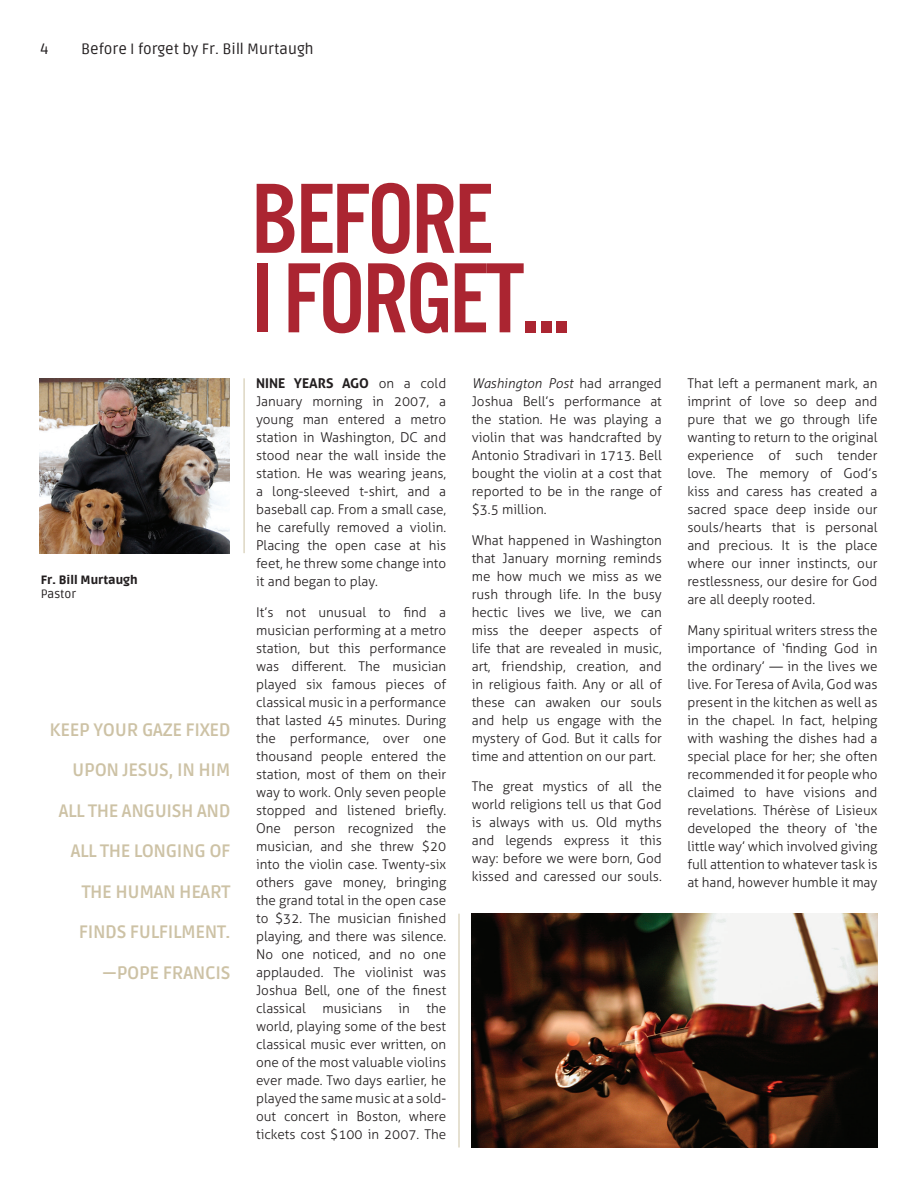
<style>
.page{position:relative;width:918px;height:1188px;background:#fff}
.page>*{position:absolute;margin:0;border:0;box-sizing:border-box;transform-origin:0 0}
.t1{font:103.5px/79.5px "U.S.101";letter-spacing:-.025em;color:#ab2531}
.t2{font:700 18px "Ruda";letter-spacing:-.02em;color:#cdc2a5}
.t3{font:15px "Ruda";color:#231f20}
.body_text{font:300 13.5px/18px "Aller";color:#231f20;text-align:justify}
.t4{font:900 12px "Ruda";color:#231f20}
.t5{font:12px "Ruda";color:#231f20}
.s1{font-weight:700}
.s2{font-style:italic}
</style>
<div class="page">
<img style="left:39px;top:378px;width:191px;height:175px">
<img style="left:472px;top:914px;width:406px;height:234px">
<hr style="left:459px;top:914px;width:1px;height:234px;background:#cdc2a5">
<hr style="left:244px;top:378px;width:1px;height:175px;background:#cdc2a5">
<p class="t3" style="left:40px;top:41px;width:10px">4</p>
<p class="t3" style="left:81px;top:41px;width:234px">Before I forget by Fr. Bill Murtaugh</p>
<p class="t4" style="left:41px;top:573px;width:98px">Fr. Bill Murtaugh</p>
<p class="t5" style="left:41px;top:587px;width:37px">Pastor</p>
<p class="t2" style="left:50px;top:720px;width:182px">KEEP YOUR GAZE FIXED</p>
<p class="t2" style="left:72px;top:760px;width:160px">UPON JESUS, IN HIM</p>
<p class="t2" style="left:59px;top:801px;width:173px">ALL THE ANGUISH AND</p>
<p class="t2" style="left:71px;top:841px;width:161px">ALL THE LONGING OF</p>
<p class="t2" style="left:82px;top:882px;width:150px">THE HUMAN HEART</p>
<p class="t2" style="left:79px;top:922px;width:153px">FINDS FULFILMENT.</p>
<p class="t2" style="left:102px;top:963px;width:130px">—POPE FRANCIS</p>
<h1 class="t1" style="left:251px;top:178px;width:320px">BEFORE<br>I FORGET...</h1>
<p class="body_text" style="left:256px;top:375px;width:192px"><span class="s1">NINE YEARS AGO</span> on a cold January morning in 2007, a young man entered a metro station in Washington, DC and stood near the wall inside the station. He was wearing jeans, a long-sleeved t-shirt, and a baseball cap. From a small case, he carefully removed a violin.<br>Placing the open case at his feet, he threw some change into it and began to play.</p>
<p class="body_text" style="left:256px;top:603px;width:192px">It’s not unusual to find a musician performing at a metro station, but this performance was different. The musician played six famous pieces of classical music in a performance that lasted 45 minutes. During the performance, over one thousand people entered the station, most of them on their way to work. Only seven people stopped and listened briefly.<br>One person recognized the musician, and she threw $20 into the violin case. Twenty-six others gave money, bringing the grand total in the open case to $32. The musician finished playing, and there was silence.<br>No one noticed, and no one applauded. The violinist was Joshua Bell, one of the finest classical musicians in the world, playing some of the best classical music ever written, on one of the most valuable violins ever made. Two days earlier, he played the same music at a sold&shy;out concert in Boston, where tickets cost $100 in 2007. The</p>
<p class="body_text" style="left:472px;top:374px;width:192px"><span class="s2">Washington Post</span> had arranged Joshua Bell’s performance at the station. He was playing a violin that was handcrafted by Antonio Stradivari in 1713. Bell bought the violin at a cost that reported to be in the range of $3.5 million.</p>
<p class="body_text" style="left:472px;top:531px;width:192px">What happened in Washington that January morning reminds me how much we miss as we rush through life. In the busy hectic lives we live, we can miss the deeper aspects of life that are revealed in music, art, friendship, creation, and in religious faith. Any or all of these can awaken our souls and help us engage with the mystery of God. But it calls for time and attention on our part.</p>
<p class="body_text" style="left:472px;top:778px;width:192px">The great mystics of all the world religions tell us that God is always with us. Old myths and legends express it this way: before we were born, God kissed and caressed our souls.</p>
<p class="body_text" style="left:687px;top:374px;width:192px">That left a permanent mark, an imprint of love so deep and pure that we go through life wanting to return to the original experience of such tender love. The memory of God’s kiss and caress has created a sacred space deep inside our souls/hearts that is personal and precious. It is the place where our inner instincts, our restlessness, our desire for God are all deeply rooted.</p>
<p class="body_text" style="left:687px;top:621px;width:192px">Many spiritual writers stress the importance of ‘finding God in the ordinary’ — in the lives we live. For Teresa of Avila, God was present in the kitchen as well as in the chapel. In fact, helping with washing the dishes had a special place for her; she often recommended it for people who claimed to have visions and revelations. Thérèse of Lisieux developed the theory of ‘the little way’ which involved giving full attention to whatever task is at hand, however humble it may</p>
</div>
